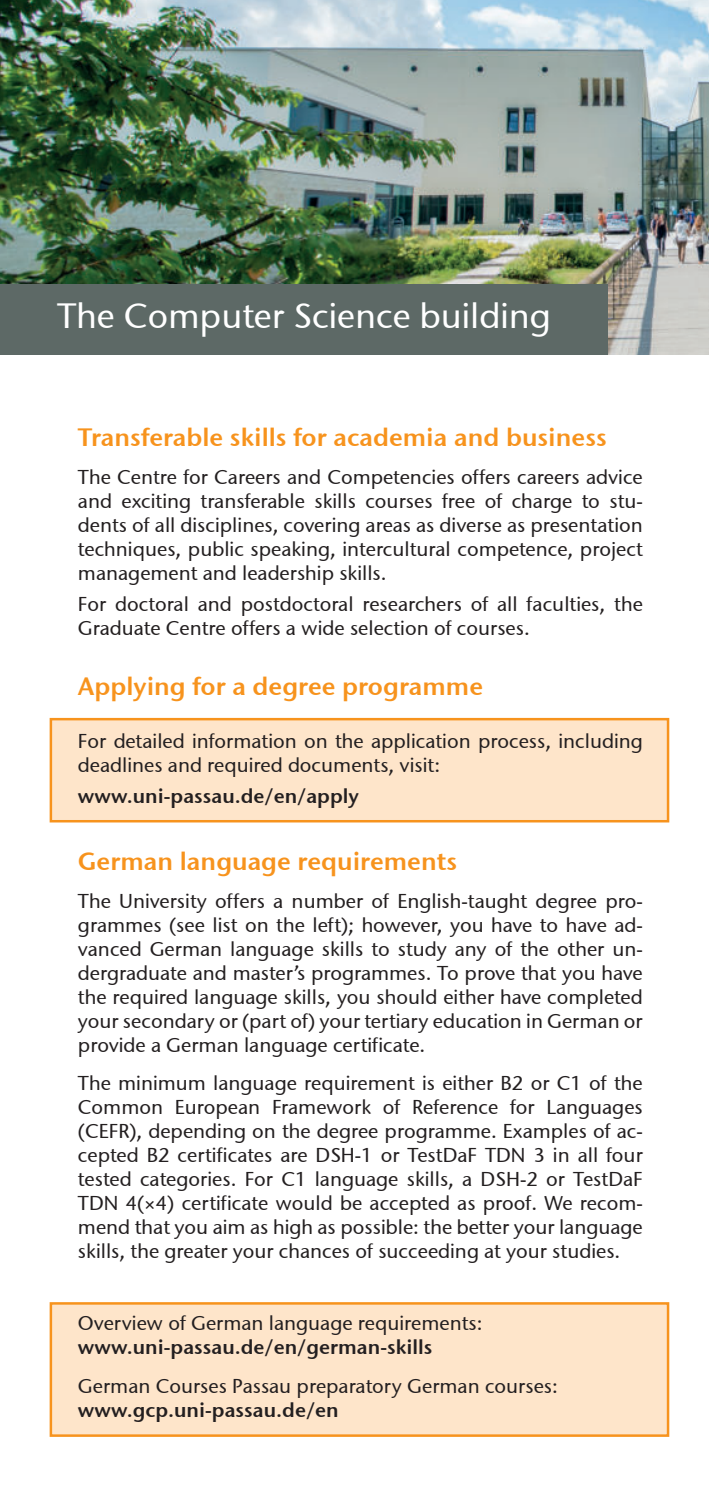
<style>
.page{position:relative;width:709px;height:1489px;background:#fff}
.page>*{position:absolute;margin:0;border:0;box-sizing:border-box;transform-origin:0 0}
.t1{font:35px "Stone Sans ITCTT Medium";color:#fff}
.t2{font:25px "Stone Sans Semi ITCTT";color:#f7931d}
.t3{font:20px/24px "Stone Sans ITCTT Medium";color:#231f20;text-align:justify}
.t4{font:20px "Stone Sans Semi ITCTT";color:#231f20}
</style>
<div class="page">
<div style="left:50px;top:1301px;width:619px;height:135px;background:#fee5ca;border:2px solid #f7931d"></div>
<div style="left:50px;top:718px;width:619px;height:104px;background:#fee5ca;border:2px solid #f7931d"></div>
<img style="left:0;top:0;width:709px;height:355px">
<div style="left:0;top:284px;width:608px;height:71px;background:#5d6966"></div>
<h1 class="t1" style="left:57px;top:302px;width:495px">The Computer Science building</h1>
<p class="t2" style="left:78px;top:427px;width:530px">Transferable skills for academia and business</p>
<p class="t3" style="left:78px;top:467px;width:566px">The Centre for Careers and Competencies offers careers advice and exciting transferable skills courses free of charge to stu&shy;dents of all disciplines, covering areas as diverse as presentation techniques, public speaking, intercultural competence, project management and leadership skills.</p>
<p class="t3" style="left:78px;top:594px;width:566px">For doctoral and postdoctoral researchers of all faculties, the<br>Graduate Centre offers a wide selection of courses.</p>
<p class="t2" style="left:78px;top:676px;width:406px">Applying for a degree programme</p>
<p class="t3" style="left:78px;top:730px;width:566px">For detailed information on the application process, including deadlines and required documents, visit:</p>
<p class="t4" style="left:78px;top:787px;width:282px">www.uni-passau.de/en/apply</p>
<p class="t2" style="left:78px;top:850px;width:380px">German language requirements</p>
<p class="t3" style="left:78px;top:890px;width:566px">The University offers a number of English-taught degree pro&shy;grammes (see list on the left); however, you have to have ad&shy;vanced German language skills to study any of the other un&shy;dergraduate and master’s programmes. To prove that you have the required language skills, you should either have completed your secondary or (part of) your tertiary education in German or provide a German language certificate.</p>
<p class="t3" style="left:78px;top:1073px;width:566px">The minimum language requirement is either B2 or C1 of the Common European Framework of Reference for Languages (CEFR), depending on the degree programme. Examples of ac&shy;cepted B2 certificates are DSH-1 or TestDaF TDN 3 in all four tested categories. For C1 language skills, a DSH-2 or TestDaF TDN 4(×4) certificate would be accepted as proof. We recom&shy;mend that you aim as high as possible: the better your language skills, the greater your chances of succeeding at your studies.</p>
<p class="t3" style="left:78px;top:1313px;width:406px">Overview of German language requirements:</p>
<p class="t4" style="left:78px;top:1339px;width:356px">www.uni-passau.de/en/german-skills</p>
<p class="t3" style="left:78px;top:1375px;width:481px">German Courses Passau preparatory German courses:</p>
<p class="t4" style="left:78px;top:1401px;width:262px">www.gcp.uni-passau.de/en</p>
</div>
